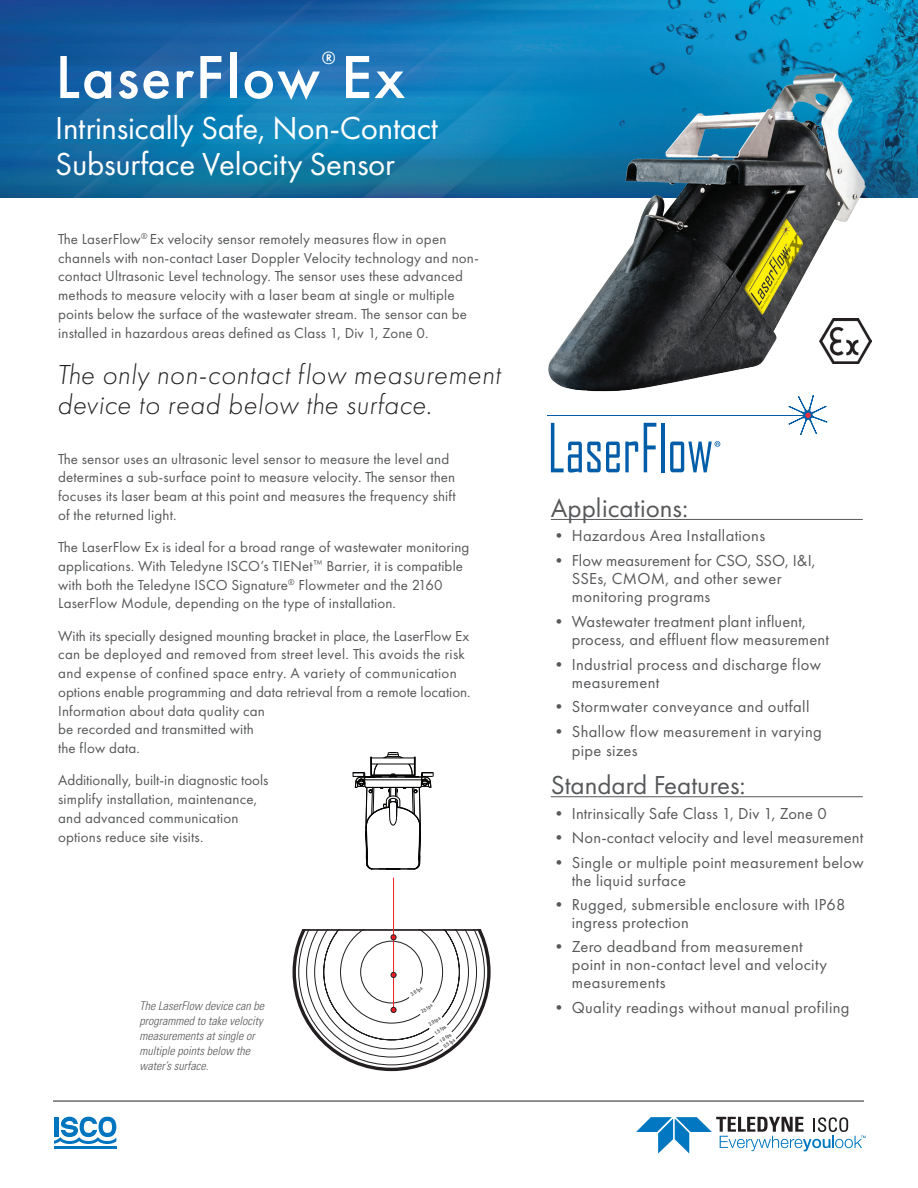
<style>
.page{position:relative;width:918px;height:1188px;background:#fff}
.page>*{position:absolute;margin:0;border:0;box-sizing:border-box;transform-origin:0 0}
.t1{font:500 63px "Futura PT";letter-spacing:.025em;color:#fff}
.t2{font:33px/36px "Futura PT";letter-spacing:-.01em;color:#fff}
.t3{font:italic 300 28.5px/30px "Futura PT";letter-spacing:.02em;color:#231f20}
.t4{font:27px "Futura PT";color:#57585a}
.t5{font:500 18.3px "Futura PT";color:#fff}
.t6{font:16.5px/18px "Futura PT";letter-spacing:.02em;color:#57585a}
.t7{font:15px/18.8px "Futura PT";letter-spacing:.01em;color:#57585a}
.t8{font:italic 300 condensed 12px/15px "Univers";color:#57585a}
.t9{font:condensed 5.1px/10.4px "Univers";color:#231f20}
</style>
<div class="page">
<img style="left:0;top:0;width:918px;height:197px">
<svg style="left:636px;top:1117px;width:230px;height:37px"></svg>
<hr style="left:53px;top:1101px;width:811px;height:1px;background:#231f20">
<hr style="left:54px;top:1146px;width:62px;height:3px;background:#0075bf">
<svg style="left:54px;top:1117px;width:62px;height:27px"></svg>
<hr style="left:54px;top:1117px;width:4px;height:20px;background:#0075bf">
<hr style="left:551px;top:519px;width:312px;height:1px;background:#57585a">
<hr style="left:551px;top:796px;width:312px;height:1px;background:#57585a">
<hr style="left:547px;top:415px;width:261px;height:1px;background:#015da7">
<svg style="left:551px;top:423px;width:87px;height:50px"></svg>
<svg style="left:644px;top:423px;width:12px;height:49px"></svg>
<hr style="left:661px;top:423px;width:3px;height:49px;background:#015da7">
<svg style="left:788px;top:408px;width:39px;height:27px"></svg>
<svg style="left:670px;top:441px;width:50px;height:31px"></svg>
<svg style="left:353px;top:752px;width:80px;height:118px"></svg>
<hr style="left:393px;top:878px;width:1px;height:132px;background:#ee1d23">
<svg style="left:293px;top:930px;width:198px;height:141px"></svg>
<img style="left:517px;top:45px;width:374px;height:363px">
<img style="left:819px;top:319px;width:53px;height:44px">
<p class="t5" style="left:322px;top:46px;width:15px">®</p>
<h1 class="t1" style="left:55px;top:39px;width:351px">LaserFlow Ex</h1>
<h2 class="t2" style="left:55px;top:109px;width:384px">Intrinsically Safe, Non-Contact<br>Subsurface Velocity Sensor</h2>
<p class="t7" style="left:58px;top:229px;width:422px">The LaserFlow<sup>®</sup> Ex velocity sensor remotely measures flow in open channels with non-contact Laser Doppler Velocity technology and non&shy;contact Ultrasonic Level technology. The sensor uses these advanced methods to measure velocity with a laser beam at single or multiple points below the surface of the wastewater stream. The sensor can be installed in hazardous areas defined as Class 1, Div 1, Zone 0.</p>
<h3 class="t3" style="left:57px;top:360px;width:445px">The only non-contact flow measurement device to read below the surface.</h3>
<p class="t7" style="left:58px;top:449px;width:399px">The sensor uses an ultrasonic level sensor to measure the level and determines a sub-surface point to measure velocity. The sensor then focuses its laser beam at this point and measures the frequency shift of the returned light.</p>
<p class="t7" style="left:58px;top:538px;width:413px">The LaserFlow Ex is ideal for a broad range of wastewater monitoring applications. With Teledyne ISCO’s TIENet<sup>™</sup> Barrier, it is compatible with both the Teledyne ISCO Signature<sup>®</sup> Flowmeter and the 2160<br>LaserFlow Module, depending on the type of installation.</p>
<p class="t7" style="left:58px;top:626px;width:414px">With its specially designed mounting bracket in place, the LaserFlow Ex can be deployed and removed from street level. This avoids the risk and expense of confined space entry. A variety of communication options enable programming and data retrieval from a remote location.<br>Information about data quality can<br>be recorded and transmitted with<br>the flow data.</p>
<p class="t7" style="left:58px;top:771px;width:212px">Additionally, built-in diagnostic tools simplify installation, maintenance, and advanced communication options reduce site visits.</p>
<p class="t8" style="left:140px;top:998px;width:126px">The LaserFlow device can be programmed to take velocity measurements at single or multiple points below the water’s surface.</p>
<p class="t9" style="left:408px;top:990px;width:14px;rotate:-34deg">3.0 fps</p>
<p class="t9" style="left:418px;top:1008px;width:14px;rotate:-34deg">2.5 fps</p>
<p class="t9" style="left:426px;top:1021px;width:14px;rotate:-34deg">2.0 fps<br>1.5 fps</p>
<p class="t9" style="left:438px;top:1038px;width:14px;line-height:6.9px;rotate:-34deg">1.0 fps<br>0.5 fps</p>
<h3 class="t4" style="left:551px;top:492px;width:139px">Applications:</h3>
<p class="t6" style="left:551px;top:527px;width:216px">• Hazardous Area Installations</p>
<p class="t6" style="left:572px;top:552px;width:245px;text-indent:-21px">• Flow measurement for CSO, SSO, I&amp;I,<br>SSEs, CMOM, and other sewer monitoring programs</p>
<p class="t6" style="left:572px;top:612px;width:259px;text-indent:-21px">• Wastewater treatment plant influent, process, and effluent flow measurement</p>
<p class="t6" style="left:572px;top:655px;width:251px;text-indent:-21px">• Industrial process and discharge flow measurement</p>
<p class="t6" style="left:551px;top:698px;width:260px">• Stormwater conveyance and outfall</p>
<p class="t6" style="left:572px;top:722px;width:252px;line-height:18.8px;text-indent:-21px">• Shallow flow measurement in varying pipe sizes</p>
<h3 class="t4" style="left:551px;top:769px;width:197px">Standard Features:</h3>
<p class="t6" style="left:551px;top:804px;width:277px">• Intrinsically Safe Class 1, Div 1, Zone 0</p>
<p class="t6" style="left:551px;top:828px;width:314px">• Non-contact velocity and level measurement</p>
<p class="t6" style="left:572px;top:853px;width:293px;text-indent:-21px">• Single or multiple point measurement below the liquid surface</p>
<p class="t6" style="left:572px;top:895px;width:275px;text-indent:-21px">• Rugged, submersible enclosure with IP68 ingress protection</p>
<p class="t6" style="left:572px;top:938px;width:257px;text-indent:-21px">• Zero deadband from measurement point in non-contact level and velocity measurements</p>
<p class="t6" style="left:551px;top:998px;width:300px">• Quality readings without manual profiling</p>
</div>
